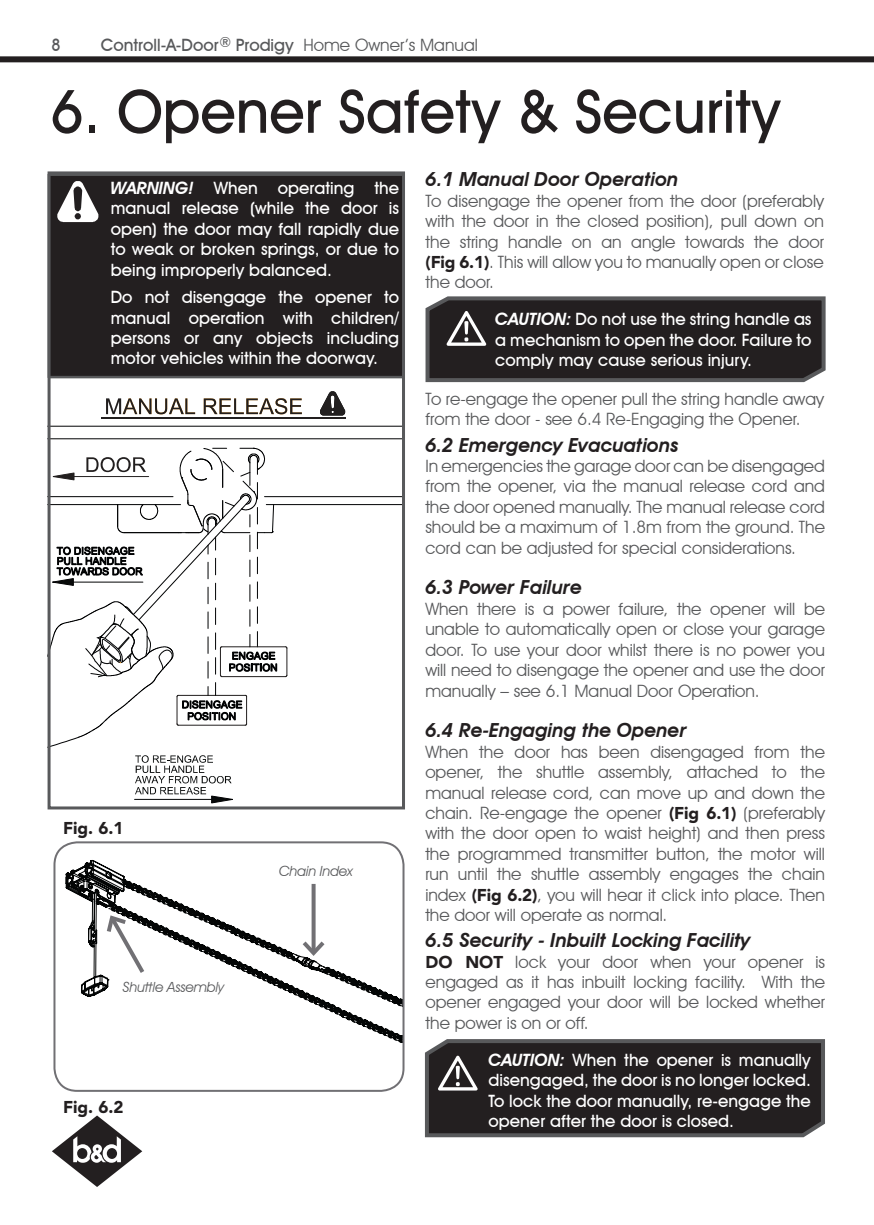
<style>
.page{position:relative;width:874px;height:1225px;background:#fff}
.page>*{position:absolute;margin:0;border:0;box-sizing:border-box;transform-origin:0 0}
.Page_Header{font:500 60px "Avant Garde IT Cby BT";color:#231f20}
.Contents_Text{font:italic 600 19.4px "Avant Garde IT Cby BT";color:#231f20}
.Body_Copy{font:17px/20.4px "Avant Garde IT Cby BT";color:#58595b;text-align:justify}
.Warning{font:500 17px/20.4px "Avant Garde IT Cby BT";color:#fff;text-align:justify}
.Text_header-ATA{font:17px/20.4px "Avant Garde IT Cby BT";color:#58595b;text-align:justify}
.t1{font:500 17px "Avant Garde IT Cby BT";color:#58595b}
.Body_Copy-2{font:900 17px "Avenir LT";color:#231f20}
.Fig__text{font:italic 14px "Avant Garde IT Cby BT";letter-spacing:-.01em;color:#58595b}
.s1{font-weight:400}
.s2{font-weight:600;font-style:italic}
.s3{font-family:"Avenir LT";font-weight:900;color:#231f20}
</style>
<div class="page">
<div style="left:0;top:56px;width:873px;height:6px;background:#231f20"></div>
<svg style="left:52px;top:1115px;width:90px;height:72px"></svg>
<div style="left:53px;top:841px;width:351px;height:250px;border:2px solid #717074;border-radius:23px"></div>
<svg style="left:65px;top:860px;width:338px;height:196px"></svg>
<hr style="left:222px;top:646px;width:63px;height:1px;background:#221f1f">
<hr style="left:222px;top:676px;width:63px;height:1px;background:#221f1f">
<svg style="left:285px;top:646px;width:2px;height:31px"></svg>
<hr style="left:134px;top:799px;width:77px;height:1px;background:#010203">
<hr style="left:48px;top:438px;width:356px;height:1px;background:#010203">
<hr style="left:48px;top:426px;width:356px;height:1px;background:#010203">
<hr style="left:264px;top:496px;width:140px;height:1px;background:#010203">
<hr style="left:266px;top:504px;width:138px;height:1px;background:#010203">
<svg style="left:135px;top:755px;width:97px;height:48px"></svg>
<svg style="left:106px;top:398px;width:89px;height:16px"></svg>
<svg style="left:204px;top:398px;width:98px;height:16px"></svg>
<svg style="left:320px;top:391px;width:25px;height:24px"></svg>
<hr style="left:101px;top:417px;width:245px;height:2px;background:#221f1f">
<svg style="left:47px;top:448px;width:230px;height:300px"></svg>
<div style="left:49px;top:175px;width:354px;height:202px;background:#231f20"></div>
<div style="left:48px;top:174px;width:356px;height:204px;border:2px solid #58595b"></div>
<div style="left:48px;top:171px;width:357px;height:638px;border:3px solid #58595b"></div>
<svg style="left:57px;top:181px;width:41px;height:41px"></svg>
<svg style="left:425px;top:1039px;width:400px;height:99px;background:#2d2a2b"></svg>
<svg style="left:425px;top:296px;width:401px;height:87px;background:#302c2e"></svg>
<p class="t1" style="left:51px;top:34px;width:11px">8</p>
<p class="t1" style="left:101px;top:34px;width:378px">Controll-A-Door<sup>®</sup> Prodigy <span class="s1">Home Owner’s Manual</span></p>
<p class="Page_Header" style="left:50px;top:75px;width:731px">6. Opener Safety &amp; Security</p>
<p class="Warning" style="left:111px;top:178px;width:290px"><span class="s2">WARNING!</span> When operating the manual release (while the door is open) the door may fall rapidly due to weak or broken springs, or due to being improperly balanced.</p>
<p class="Warning" style="left:111px;top:287px;width:290px">Do not disengage the opener to manual operation with children/ persons or any objects including motor vehicles within the doorway.</p>
<p class="Body_Copy-2" style="left:63px;top:817px;width:62px">Fig. 6.1</p>
<p class="Fig__text" style="left:123px;top:978px;width:103px">Shuttle Assembly</p>
<p class="Body_Copy-2" style="left:63px;top:1096px;width:62px">Fig. 6.2</p>
<p class="Fig__text" style="left:279px;top:862px;width:75px">Chain Index</p>
<p class="Contents_Text" style="left:425px;top:168px;width:254px">6.1 Manual Door Operation</p>
<p class="Body_Copy" style="left:425px;top:190px;width:400px">To disengage the opener from the door (preferably with the door in the closed position), pull down on the string handle on an angle towards the door <span class="s3">(Fig 6.1)</span>. This will allow you to manually open or close the door.</p>
<p class="Warning" style="left:495px;top:309px;width:317px"><span class="s2">CAUTION:</span> Do not use the string handle as a mechanism to open the door. Failure to comply may cause serious injury.</p>
<p class="Body_Copy" style="left:425px;top:388px;width:400px">To re-engage the opener pull the string handle away from the door - see 6.4 Re-Engaging the Opener.</p>
<p class="Contents_Text" style="left:425px;top:433px;width:254px">6.2 Emergency Evacuations</p>
<p class="Body_Copy" style="left:425px;top:455px;width:401px">In emergencies the garage door can be disengaged from the opener, via the manual release cord and the door opened manually. The manual release cord should be a maximum of 1.8m from the ground. The cord can be adjusted for special considerations.</p>
<p class="Contents_Text" style="left:425px;top:576px;width:158px">6.3 Power Failure</p>
<p class="Body_Copy" style="left:425px;top:598px;width:401px">When there is a power failure, the opener will be unable to automatically open or close your garage door. To use your door whilst there is no power you will need to disengage the opener and use the door manually – see 6.1 Manual Door Operation.</p>
<p class="Contents_Text" style="left:425px;top:719px;width:263px">6.4 Re-Engaging the Opener</p>
<p class="Body_Copy" style="left:425px;top:741px;width:401px">When the door has been disengaged from the opener, the shuttle assembly, attached to the manual release cord, can move up and down the chain. Re-engage the opener <span class="s3">(Fig 6.1)</span> (preferably with the door open to waist height) and then press the programmed transmitter button, the motor will run until the shuttle assembly engages the chain index <span class="s3">(Fig 6.2)</span>, you will hear it click into place. Then the door will operate as normal.</p>
<p class="Contents_Text" style="left:425px;top:928px;width:326px">6.5 Security - Inbuilt Locking Facility</p>
<p class="Text_header-ATA" style="left:425px;top:951px;width:401px"><span class="s3">DO NOT</span> lock your door when your opener is engaged as it has inbuilt locking facility. With the opener engaged your door will be locked whether the power is on or off.</p>
<p class="Warning" style="left:488px;top:1049px;width:324px"><span class="s2">CAUTION:</span> When the opener is manually disengaged, the door is no longer locked.<br>To lock the door manually, re-engage the opener after the door is closed.</p>
</div>
